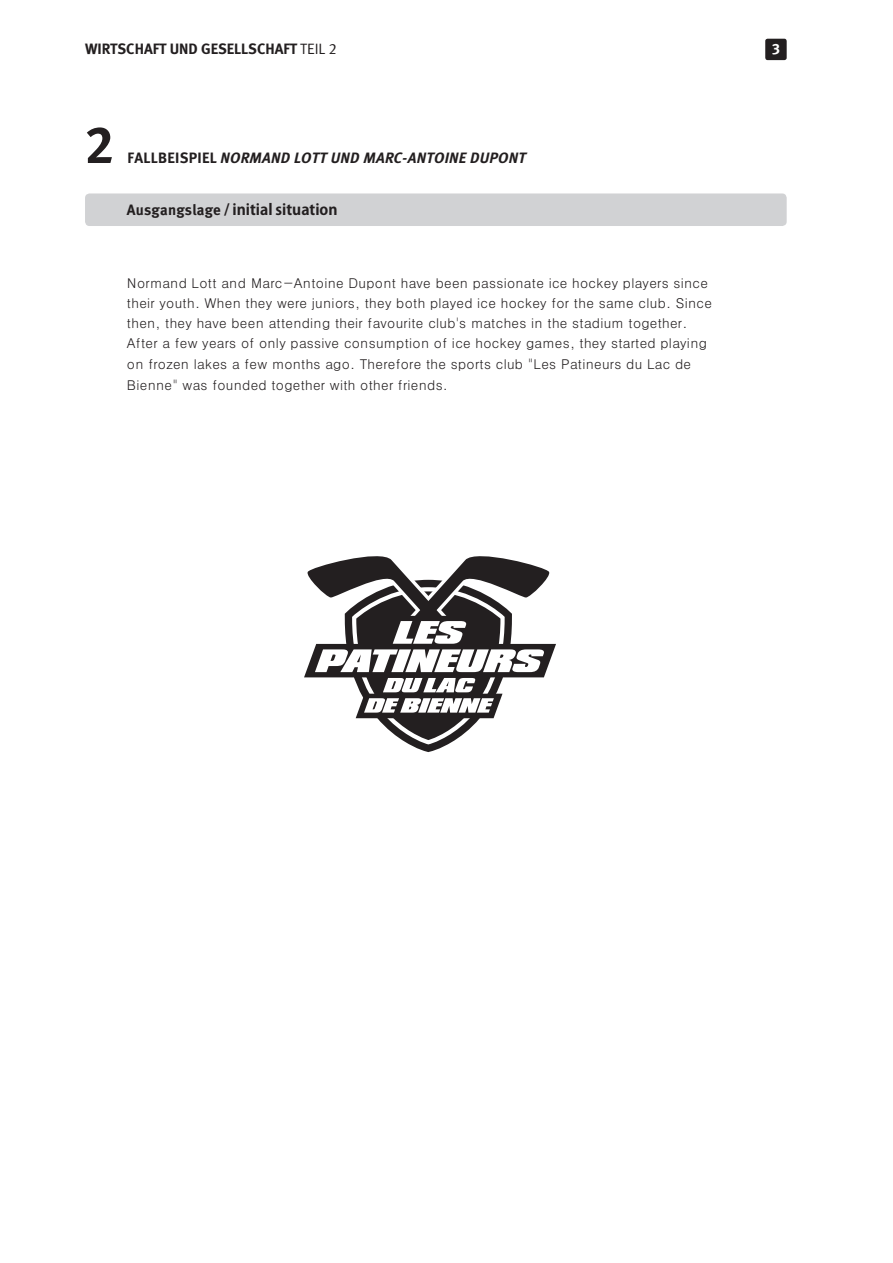
<style>
.page{position:relative;width:893px;height:1263px;background:#fff}
.page>*{position:absolute;margin:0;border:0;box-sizing:border-box;transform-origin:0 0}
.Titel_03{font:52.5px "Meta Bold LF";color:#231f20}
.Titel_03-2{font:italic 15px "Meta Bold LF";letter-spacing:.02em;color:#231f20}
.t1{font:15px "Meta Bold LF";color:#231f20}
.Titel_03-3{font:700 15px "Adobe Gothic Std";color:#231f20}
.t2{font:15px "Meta Bold LF";color:#fff}
.Titel_03-4{font:300 13.5px/20.4px "Adobe Gothic Std";color:#231f20}
.s1{font-family:"Meta Normal LF"}
.s2{font-style:normal}
.s3{font-family:"Meta Bold LF";font-weight:400}
</style>
<div class="page">
<div style="left:765px;top:39px;width:22px;height:21px;background:#231f20;border-radius:2px"></div>
<div style="left:85px;top:193px;width:702px;height:33px;background:#d1d2d4;border-radius:4px"></div>
<svg style="left:304px;top:556px;width:252px;height:196px"></svg>
<p class="t1" style="left:85px;top:40px;width:253px">WIRTSCHAFT UND GESELLSCHAFT <span class="s1">TEIL 2</span></p>
<p class="t2" style="left:772px;top:40px;width:10px">3</p>
<p class="Titel_03" style="left:85px;top:114px;width:31px">2</p>
<p class="Titel_03-2" style="left:128px;top:149px;width:400px"><span class="s2">FALLBEISPIEL</span> NORMAND LOTT UND MARC-ANTOINE DUPONT</p>
<p class="Titel_03-3" style="left:127px;top:200px;width:212px"><span class="s3">Ausgangslage</span> / initial situation</p>
<p class="Titel_03-4" style="left:127px;top:272px;width:587px">Normand Lott and Marc-Antoine Dupont have been passionate ice hockey players since their youth. When they were juniors, they both played ice hockey for the same club. Since then, they have been attending their favourite club's matches in the stadium together.<br>After a few years of only passive consumption of ice hockey games, they started playing on frozen lakes a few months ago. Therefore the sports club "Les Patineurs du Lac de Bienne" was founded together with other friends.</p>
</div>
